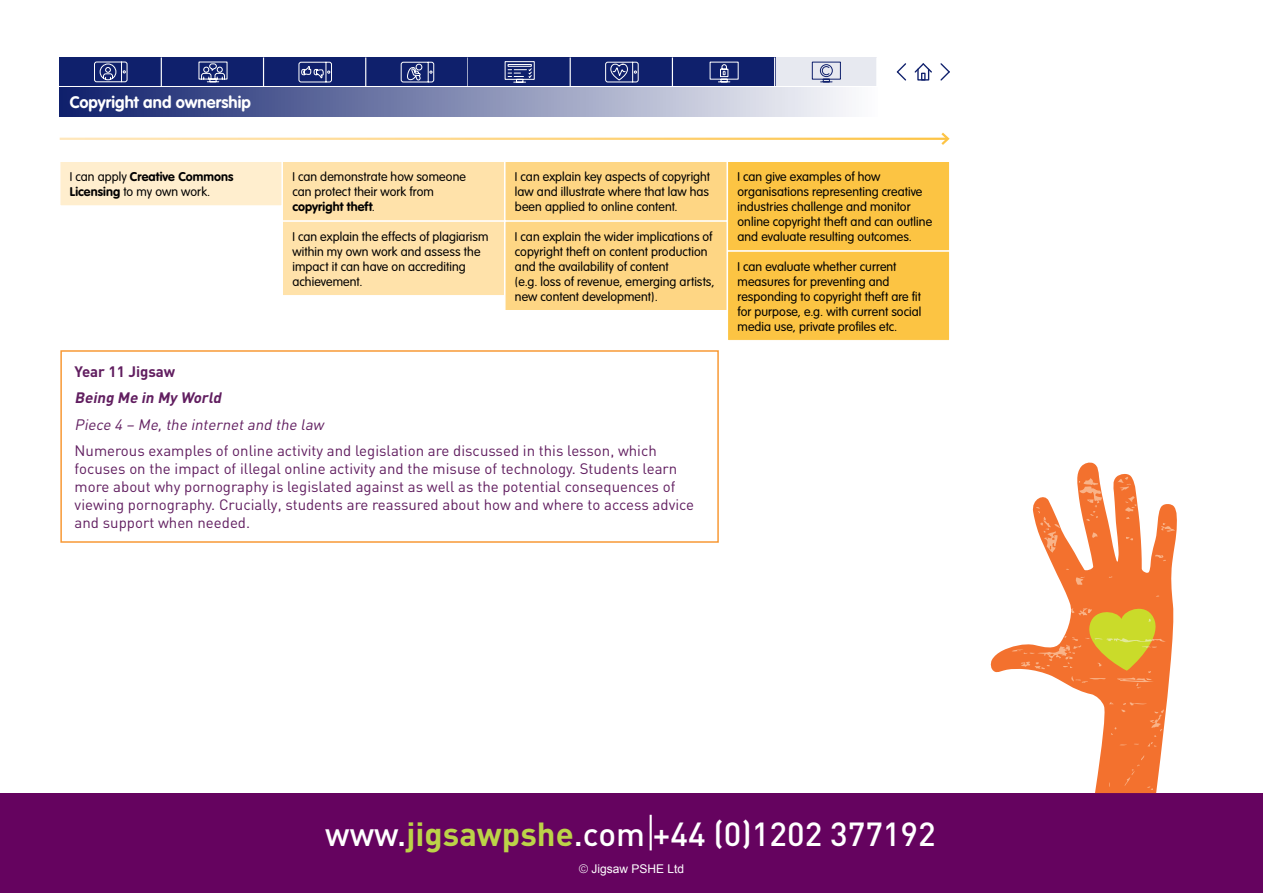
<style>
.page{position:relative;width:1263px;height:893px;background:#fff}
.page>*{position:absolute;margin:0;border:0;box-sizing:border-box;transform-origin:0 0}
.t1{font:500 33px "DIN";color:#fff}
.t2{font:700 16.5px "VAG Rounded";letter-spacing:.005em;color:#fff}
.t3{font:15px/18px "DIN";color:#611e60}
.t4{font:italic 15px "DIN";color:#611e60}
.t5{font:italic 700 15px "DIN";color:#611e60}
.t6{font:700 15px "DIN";color:#611e60}
.t7{font:300 12.45px/15px "VAG Rounded";letter-spacing:.005em;color:#000}
.t8{font:700 12.45px/15px "VAG Rounded";letter-spacing:.005em;color:#000}
.t9{font:12px "Arial";color:#fff}
.s1{font-weight:300}
.s2{font-weight:700}
.s3{font-weight:700;color:#bcd348}
</style>
<div class="page">
<div style="left:60px;top:161px;width:222px;height:45px;background:#ffeece"></div>
<div style="left:60px;top:161px;width:222px;height:45px;border:1px solid #fff"></div>
<div style="left:505px;top:161px;width:222px;height:60px;background:#fed684"></div>
<div style="left:505px;top:161px;width:222px;height:60px;border:1px solid #fff"></div>
<div style="left:505px;top:221px;width:222px;height:89px;background:#fed684"></div>
<div style="left:505px;top:221px;width:222px;height:90px;border:1px solid #fff"></div>
<div style="left:727px;top:161px;width:222px;height:90px;background:#fcc443"></div>
<div style="left:727px;top:161px;width:223px;height:90px;border:1px solid #fff"></div>
<div style="left:727px;top:251px;width:222px;height:89px;background:#fcc443"></div>
<div style="left:727px;top:251px;width:223px;height:90px;border:1px solid #fff"></div>
<div style="left:282px;top:161px;width:222px;height:60px;background:#ffe2aa"></div>
<div style="left:282px;top:161px;width:223px;height:60px;border:1px solid #fff"></div>
<div style="left:282px;top:221px;width:222px;height:75px;background:#ffe2aa"></div>
<div style="left:282px;top:221px;width:223px;height:75px;border:1px solid #fff"></div>
<div style="left:60px;top:87px;width:817px;height:29px;background:linear-gradient(to right,#0f1f6b,#fdfdfe)"></div>
<svg style="left:939px;top:132px;width:11px;height:13px"></svg>
<div style="left:775px;top:57px;width:102px;height:29px;background:#e7e9f0"></div>
<svg style="left:876px;top:58px;width:1px;height:28px"></svg>
<svg style="left:811px;top:61px;width:30px;height:22px"></svg>
<svg style="left:897px;top:63px;width:9px;height:18px"></svg>
<svg style="left:940px;top:63px;width:10px;height:18px"></svg>
<div style="left:673px;top:57px;width:102px;height:29px;background:#0f206c"></div>
<svg style="left:774px;top:57px;width:1px;height:29px"></svg>
<svg style="left:709px;top:61px;width:30px;height:22px"></svg>
<div style="left:571px;top:57px;width:102px;height:29px;background:#0f206c"></div>
<svg style="left:672px;top:57px;width:1px;height:29px"></svg>
<svg style="left:605px;top:61px;width:34px;height:22px"></svg>
<div style="left:366px;top:57px;width:103px;height:29px;background:#0f206c"></div>
<hr style="left:467px;top:57px;width:2px;height:29px;background:#fff">
<svg style="left:400px;top:61px;width:35px;height:22px"></svg>
<div style="left:264px;top:57px;width:102px;height:29px;background:#0f206c"></div>
<svg style="left:365px;top:57px;width:1px;height:29px"></svg>
<svg style="left:298px;top:61px;width:34px;height:22px"></svg>
<div style="left:162px;top:57px;width:102px;height:29px;background:#0f206c"></div>
<svg style="left:263px;top:57px;width:1px;height:29px"></svg>
<svg style="left:198px;top:61px;width:30px;height:22px"></svg>
<div style="left:60px;top:57px;width:102px;height:29px;background:#0f206c"></div>
<svg style="left:161px;top:57px;width:1px;height:29px"></svg>
<svg style="left:94px;top:61px;width:34px;height:22px"></svg>
<div style="left:469px;top:57px;width:102px;height:29px;background:#0f206c"></div>
<svg style="left:570px;top:57px;width:1px;height:29px"></svg>
<svg style="left:504px;top:61px;width:31px;height:22px"></svg>
<svg style="left:914px;top:63px;width:18px;height:18px"></svg>
<div style="left:60px;top:350px;width:659px;height:193px;border:2px solid #f89935"></div>
<div style="left:0;top:793px;width:1263px;height:100px;background:#65035f"></div>
<hr style="left:650px;top:815px;width:2px;height:35px;background:#fff">
<svg style="left:990px;top:462px;width:187px;height:331px"></svg>
<svg style="left:1078px;top:478px;width:24px;height:43px"></svg>
<svg style="left:1091px;top:532px;width:6px;height:6px"></svg>
<svg style="left:1161px;top:523px;width:14px;height:9px"></svg>
<svg style="left:1117px;top:477px;width:14px;height:13px"></svg>
<svg style="left:1126px;top:537px;width:7px;height:3px"></svg>
<svg style="left:1108px;top:782px;width:3px;height:5px"></svg>
<svg style="left:1125px;top:496px;width:12px;height:23px"></svg>
<svg style="left:1124px;top:755px;width:29px;height:35px"></svg>
<svg style="left:1109px;top:702px;width:56px;height:45px;background:#f37635"></svg>
<svg style="left:1155px;top:555px;width:11px;height:6px"></svg>
<svg style="left:1011px;top:596px;width:155px;height:92px"></svg>
<svg style="left:1074px;top:577px;width:11px;height:8px"></svg>
<svg style="left:1036px;top:507px;width:24px;height:46px"></svg>
<p class="t2" style="left:70px;top:93px;width:183px">Copyright and ownership</p>
<p class="t8" style="left:70px;top:169px;width:165px"><span class="s1">I can apply</span> Creative Commons<br>Licensing <span class="s1">to my own work.</span></p>
<p class="t7" style="left:515px;top:169px;width:197px;text-align:justify">I can explain key aspects of copyright law and illustrate where that law has been applied to online content.</p>
<p class="t7" style="left:515px;top:229px;width:201px">I can explain the wider implications of copyright theft on content production and the availability of content<br>(e.g. loss of revenue, emerging artists, new content development).</p>
<p class="t7" style="left:292px;top:169px;width:175px">I can demonstrate how someone can protect their work from <span class="s2">copyright theft</span>.</p>
<p class="t7" style="left:292px;top:229px;width:197px">I can explain the effects of plagiarism within my own work and assess the impact it can have on accrediting achievement.</p>
<p class="t6" style="left:75px;top:362px;width:102px">Year 11 Jigsaw</p>
<p class="t5" style="left:75px;top:388px;width:151px">Being Me in My World</p>
<p class="t4" style="left:75px;top:415px;width:254px">Piece 4 – Me,the internetand the law</p>
<p class="t3" style="left:75px;top:442px;width:621px">Numerous examples of online activity and legislation are discussed in this lesson, which focuses on the impact of illegal online activity and the misuse of technology. Students learn more about why pornography is legislated against as well as the potential consequences of viewing pornography. Crucially, students are reassured about how and where to access advice and support when needed.</p>
<p class="t7" style="left:737px;top:169px;width:196px">I can give examples of how organisations representing creative industries challenge and monitor online copyright theft and can outline and evaluate resulting outcomes.</p>
<p class="t7" style="left:737px;top:259px;width:185px">I can evaluate whether current measures for preventing and responding to copyright theft are fit for purpose, e.g. with current social media use, private profiles etc.</p>
<p class="t1" style="left:325px;top:813px;width:612px">www.<span class="s3">jigsawpshe</span>.com +44 (0)1202 377192</p>
<p class="t9" style="left:579px;top:861px;width:107px"><span class="s1">©</span> Jigsaw PSHE Ltd</p>
</div>
